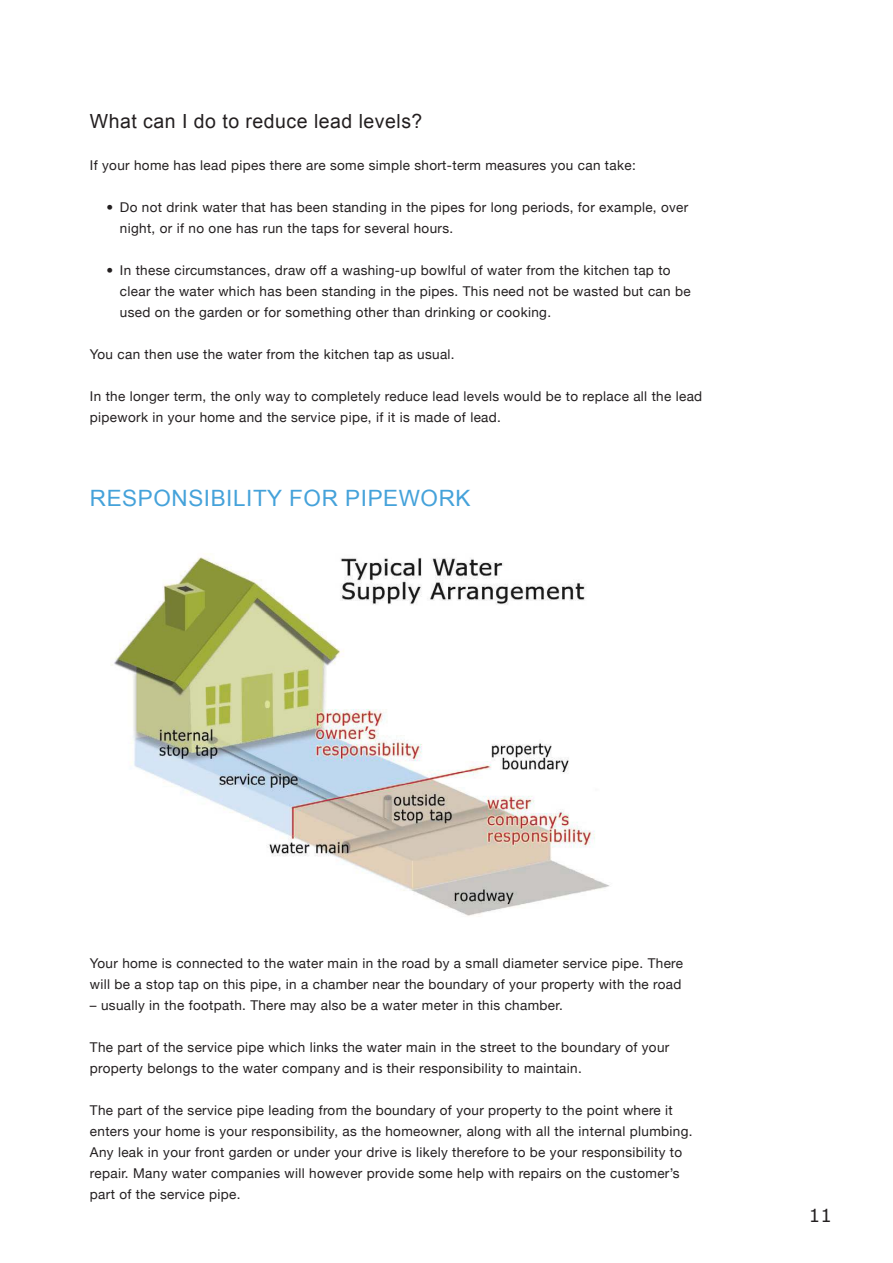
<style>
.page{position:relative;width:893px;height:1263px;background:#fff}
.page>*{position:absolute;margin:0;border:0;box-sizing:border-box;transform-origin:0 0}
.t1{font:22.5px "Arial";letter-spacing:.025em;color:#45a2da}
.t2{font:19.5px "Arial";letter-spacing:.025em;color:#231f20}
.t3{font:18px "Verdana";color:#231f20}
.t4{font:13.5px/21px "Helvetica Neue";letter-spacing:.025em;color:#231f20}
</style>
<div class="page">
<img style="left:111px;top:557px;width:499px;height:359px">
<h2 class="t2" style="left:90px;top:110px;width:334px">What can I do to reduce lead levels?</h2>
<p class="t4" style="left:90px;top:155px;width:547px">If your home has lead pipes there are some simple short-term measures you can take:</p>
<p class="t4" style="left:120px;top:197px;width:570px;text-indent:-14px">• Do not drink water that has been standing in the pipes for long periods, for example, over night, or if no one has run the taps for several hours.</p>
<p class="t4" style="left:120px;top:260px;width:572px;text-indent:-14px">• In these circumstances, draw off a washing-up bowlful of water from the kitchen tap to clear the water which has been standing in the pipes. This need not be wasted but can be used on the garden or for something other than drinking or cooking.</p>
<p class="t4" style="left:90px;top:344px;width:366px">You can then use the water from the kitchen tap as usual.</p>
<p class="t4" style="left:90px;top:386px;width:614px">In the longer term, the only way to completely reduce lead levels would be to replace all the lead pipework in your home and the service pipe, if it is made of lead.</p>
<h1 class="t1" style="left:90px;top:485px;width:382px">RESPONSIBILITY FOR PIPEWORK</h1>
<p class="t4" style="left:90px;top:953px;width:595px">Your home is connected to the water main in the road by a small diameter service pipe. There will be a stop tap on this pipe, in a chamber near the boundary of your property with the road</p>
<p class="t4" style="left:90px;top:995px;width:474px">– usually in the footpath. There may also be a water meter in this chamber.</p>
<p class="t4" style="left:90px;top:1037px;width:581px">The part of the service pipe which links the water main in the street to the boundary of your property belongs to the water company and is their responsibility to maintain.</p>
<p class="t4" style="left:90px;top:1100px;width:604px">The part of the service pipe leading from the boundary of your property to the point where it enters your home is your responsibility, as the homeowner, along with all the internal plumbing.<br>Any leak in your front garden or under your drive is likely therefore to be your responsibility to repair. Many water companies will however provide some help with repairs on the customer’s part of the service pipe.</p>
<h3 class="t3" style="left:809px;top:1204px;width:24px">11</h3>
</div>
